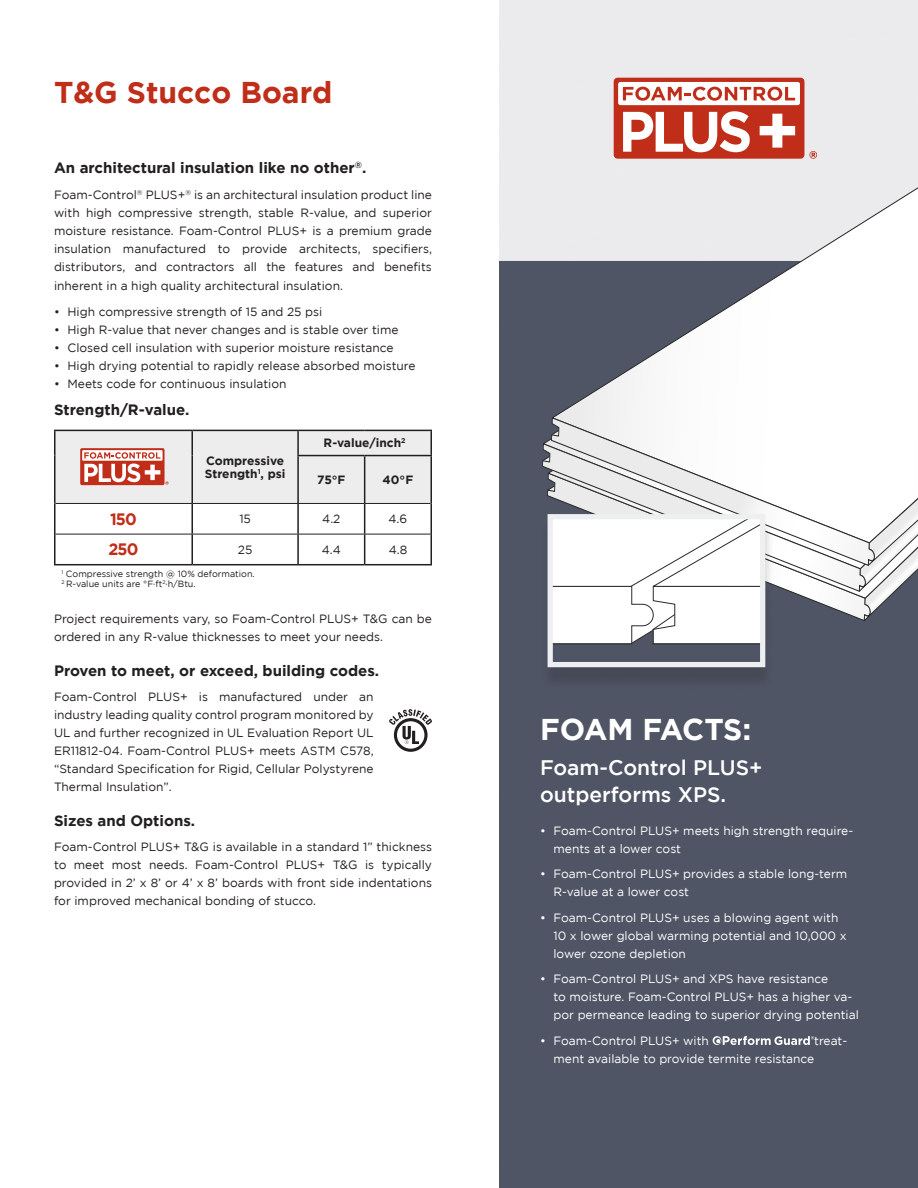
<style>
.page{position:relative;width:918px;height:1188px;background:#fff}
.page>*{position:absolute;margin:0;border:0;box-sizing:border-box;transform-origin:0 0}
.t1{font:700 30px "Gotham";color:#c02d19}
.t2{font:700 30px "Gotham";letter-spacing:-.015em;color:#fff}
.Red_CallOut_Type{font:500 21px/27px "Gotham";color:#fff}
.t3{font:700 16.5px "Gotham";letter-spacing:-.05em;color:#c02d19}
.Body_Text_Heading{font:700 15px "Gotham";color:#231f20}
.Body_Text_Justified{font:12px/18px "Gotham";color:#231f20;text-align:justify}
.t4{font:12px/18px "Gotham";color:#fff}
.Body_Text_Table_Cent{font:700 12px/13.5px "Gotham";color:#231f20}
.Body_Text_Table_Cent-2{font:12px "Gotham";color:#231f20}
.Body_Text_Table_Note{font:9px "Gotham";color:#231f20}
</style>
<div class="page">
<img style="left:500px;top:0;width:418px;height:1188px">
<div style="left:614px;top:78px;width:190px;height:81px;background:#c02d19;border-radius:4px"></div>
<div style="left:618px;top:82px;width:182px;height:23px;background:#fff;border-radius:2px"></div>
<svg style="left:623px;top:87px;width:172px;height:14px"></svg>
<svg style="left:760px;top:114px;width:35px;height:34px"></svg>
<svg style="left:623px;top:111px;width:127px;height:41px"></svg>
<svg style="left:809px;top:151px;width:8px;height:8px"></svg>
<svg style="left:774px;top:608px;width:85px;height:13px"></svg>
<svg style="left:538px;top:444px;width:321px;height:148px"></svg>
<svg style="left:859px;top:555px;width:59px;height:68px"></svg>
<svg style="left:548px;top:168px;width:370px;height:387px"></svg>
<svg style="left:547px;top:418px;width:332px;height:148px"></svg>
<div style="left:540px;top:521px;width:234px;height:169px;background:#231f20;opacity:.2"></div>
<div style="left:550px;top:517px;width:213px;height:148px;background:#4f5565"></div>
<svg style="left:554px;top:520px;width:205px;height:125px;background:#f5f5f5"></svg>
<div style="left:548px;top:514px;width:217px;height:153px;border:5px solid #edeff0"></div>
<svg style="left:713px;top:1036px;width:101px;height:9px"></svg>
<hr style="left:54px;top:430px;width:138px;height:1px;background:#231f20">
<hr style="left:54px;top:431px;width:2px;height:25px;background:#231f20">
<hr style="left:365px;top:430px;width:67px;height:1px;background:#231f20">
<hr style="left:430px;top:431px;width:2px;height:24px;background:#231f20">
<hr style="left:54px;top:456px;width:2px;height:47px;background:#231f20">
<hr style="left:365px;top:455px;width:67px;height:1px;background:#231f20">
<hr style="left:430px;top:456px;width:2px;height:47px;background:#231f20">
<hr style="left:54px;top:503px;width:2px;height:31px;background:#231f20">
<hr style="left:430px;top:503px;width:2px;height:31px;background:#231f20">
<hr style="left:54px;top:534px;width:2px;height:30px;background:#231f20">
<hr style="left:430px;top:534px;width:2px;height:30px;background:#231f20">
<hr style="left:54px;top:564px;width:138px;height:1px;background:#231f20">
<hr style="left:365px;top:564px;width:67px;height:1px;background:#231f20">
<svg style="left:55px;top:430px;width:376px;height:135px"></svg>
<svg style="left:389px;top:709px;width:43px;height:43px"></svg>
<p class="t1" style="left:54px;top:75px;width:280px">T&amp;G Stucco Board</p>
<p class="Body_Text_Heading" style="left:54px;top:159px;width:314px">An architectural insulation like no other<sup>®</sup>.</p>
<p class="Body_Text_Justified" style="left:54px;top:185px;width:380px">Foam-Control<sup>®</sup> PLUS+<sup>®</sup> is an architectural insulation product line with high compressive strength, stable R-value, and superior moisture resistance. Foam‑Control PLUS+ is a premium grade insulation manufactured to provide architects, specifiers, distributors, and contractors all the features and benefits</p>
<p class="Body_Text_Justified" style="left:54px;top:277px;width:291px">inherent in a high quality architectural insulation.</p>
<p class="Body_Text_Justified" style="left:54px;top:302px;width:270px">• High compressive strength of 15 and 25 psi</p>
<p class="Body_Text_Justified" style="left:54px;top:320px;width:346px">• High R-value that never changes and is stable over time</p>
<p class="Body_Text_Justified" style="left:54px;top:338px;width:341px">• Closed cell insulation with superior moisture resistance</p>
<p class="Body_Text_Justified" style="left:54px;top:356px;width:363px">• High drying potential to rapidly release absorbed moisture</p>
<p class="Body_Text_Justified" style="left:54px;top:374px;width:234px">• Meets code for continuous insulation</p>
<p class="Body_Text_Heading" style="left:54px;top:401px;width:137px">Strength/R-value.</p>
<p class="Body_Text_Table_Cent" style="left:205px;top:453px;width:82px">Compressive<br>Strength<sup>1</sup>, psi</p>
<p class="Body_Text_Table_Cent" style="left:324px;top:436px;width:83px">R-value/inch<sup>2</sup></p>
<p class="Body_Text_Table_Cent" style="left:317px;top:473px;width:30px">75°F</p>
<p class="Body_Text_Table_Cent" style="left:383px;top:473px;width:32px">40°F</p>
<p class="t3" style="left:110px;top:509px;width:28px">150</p>
<p class="Body_Text_Table_Cent-2" style="left:239px;top:512px;width:13px">15</p>
<p class="Body_Text_Table_Cent-2" style="left:322px;top:512px;width:20px">4.2</p>
<p class="Body_Text_Table_Cent-2" style="left:389px;top:512px;width:20px">4.6</p>
<p class="t3" style="left:108px;top:540px;width:32px">250</p>
<p class="Body_Text_Table_Cent-2" style="left:238px;top:543px;width:16px">25</p>
<p class="Body_Text_Table_Cent-2" style="left:322px;top:543px;width:21px">4.4</p>
<p class="Body_Text_Table_Cent-2" style="left:389px;top:543px;width:20px">4.8</p>
<p class="Body_Text_Table_Note" style="left:61px;top:569px;width:195px"><sup>1</sup> Compressive strength @ 10% deformation.</p>
<p class="Body_Text_Table_Note" style="left:61px;top:579px;width:136px"><sup>2</sup> R-value units are °F·ft<sup>2</sup>·h/Btu.</p>
<p class="Body_Text_Justified" style="left:54px;top:610px;width:379px">Project requirements vary, so Foam-Control PLUS+ T&amp;G can be ordered in any R-value thicknesses to meet your needs.</p>
<p class="Body_Text_Heading" style="left:54px;top:662px;width:327px">Proven to meet, or exceed, building codes.</p>
<p class="Body_Text_Justified" style="left:54px;top:688px;width:321px">Foam-Control PLUS+ is manufactured under an industry leading quality control program monitored by UL and further recognized in UL Evaluation Report UL ER11812-04. Foam-Control PLUS+ meets ASTM C578, “Standard Specification for Rigid, Cellular Polystyrene Thermal Insulation”.</p>
<p class="Body_Text_Heading" style="left:54px;top:812px;width:143px">Sizes and Options.</p>
<p class="Body_Text_Justified" style="left:54px;top:838px;width:380px">Foam-Control PLUS+ T&amp;G is available in a standard 1” thickness to meet most needs. Foam-Control PLUS+ T&amp;G is typically provided in 2’ x 8’ or 4’ x 8’ boards with front side indentations for improved mechanical bonding of stucco.</p>
<p class="t2" style="left:540px;top:712px;width:213px">FOAM FACTS:</p>
<p class="Red_CallOut_Type" style="left:540px;top:753px;width:224px">Foam-Control PLUS+ outperforms XPS.</p>
<p class="t4" style="left:554px;top:821px;width:301px;text-indent:-14px">• Foam-Control PLUS+ meets high strength require&shy;ments at a lower cost</p>
<p class="t4" style="left:554px;top:865px;width:295px;text-indent:-14px">• Foam-Control PLUS+ provides a stable long-term<br>R-value at a lower cost</p>
<p class="t4" style="left:554px;top:908px;width:295px;text-indent:-14px">• Foam-Control PLUS+ uses a blowing agent with<br>10 x lower global warming potential and 10,000 x lower ozone depletion</p>
<p class="t4" style="left:554px;top:970px;width:307px;text-indent:-14px">• Foam-Control PLUS+ and XPS have resistance<br>to moisture. Foam-Control PLUS+ has a higher va&shy;por permeance leading to superior drying potential</p>
<p class="t4" style="left:540px;top:1032px;width:171px">• Foam-Control PLUS+ with</p>
<p class="t4" style="left:554px;top:1032px;width:295px;text-indent:261px">treat&shy;ment available to provide termite resistance</p>
</div>
